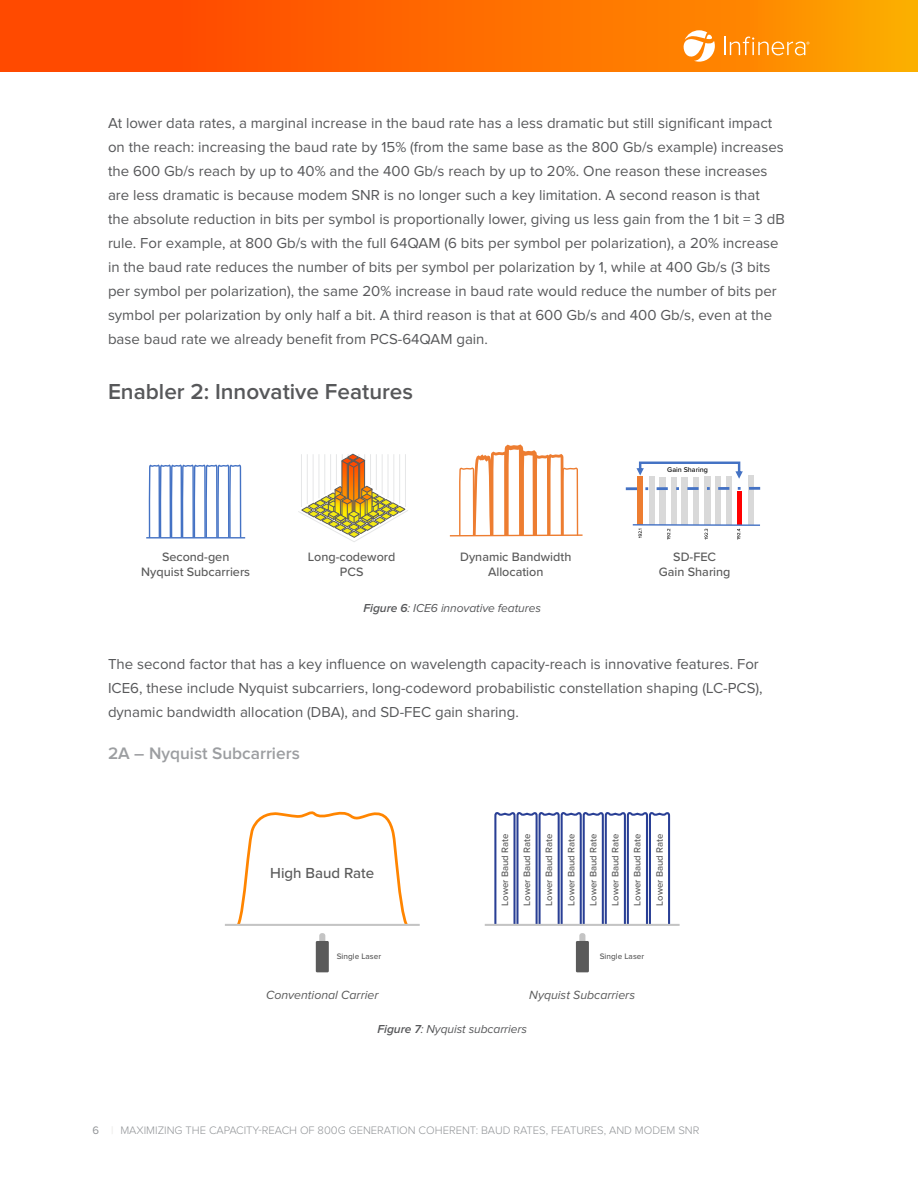
<style>
.page{position:relative;width:918px;height:1188px;background:#fff}
.page>*{position:absolute;margin:0;border:0;box-sizing:border-box;transform-origin:0 0}
.Body_Header{font:600 22.5px "Proxima Nova";color:#57585a}
.Body_SubHeader{font:600 17.25px "Proxima Nova";color:#9c9ea1}
.Body_Text{font:15px/24px "Proxima Nova";color:#57585a}
.t1{font:500 15px "Proxima Nova";color:#5a5a5a}
.t2{font:500 12.6px/15.1px "Proxima Nova";color:#5a5a5a;text-align:center}
.t3{font:italic 12.3px "Proxima Nova";color:#5a5a5a}
.Notation{font:italic 12px "Proxima Nova";letter-spacing:-.005em;color:#57585a}
.t4{font:300 11.25px "Proxima Nova";color:#919497}
.t5{font:500 9.6px "Proxima Nova";color:#5a5a5a}
.t6{font:500 8.25px "Proxima Nova";color:#5a5a5a}
.t7{font:500 7.2px "Proxima Nova";color:#000}
.s1{font-weight:600}
.s2{font-weight:400}
.s3{font-weight:400;color:#e7e6e4}
</style>
<div class="page">
<svg style="left:0;top:0;width:918px;height:72px;background:#fe6b00"></svg>
<svg style="left:682px;top:30px;width:33px;height:32px"></svg>
<svg style="left:724px;top:37px;width:85px;height:18px;background:#fea335"></svg>
<svg style="left:148px;top:464px;width:94px;height:75px"></svg>
<hr style="left:146px;top:537px;width:99px;height:1px;background:#4472c4">
<svg style="left:449px;top:444px;width:134px;height:93px"></svg>
<div style="left:637px;top:476px;width:6px;height:49px;background:#ed7d31"></div>
<div style="left:649px;top:476px;width:6px;height:49px;background:#d9d9d9"></div>
<div style="left:659px;top:477px;width:7px;height:48px;background:#d9d9d9"></div>
<div style="left:671px;top:477px;width:6px;height:48px;background:#d9d9d9"></div>
<div style="left:682px;top:477px;width:6px;height:48px;background:#d9d9d9"></div>
<div style="left:693px;top:477px;width:6px;height:48px;background:#d9d9d9"></div>
<div style="left:704px;top:476px;width:6px;height:49px;background:#d9d9d9"></div>
<div style="left:715px;top:476px;width:6px;height:49px;background:#d9d9d9"></div>
<div style="left:726px;top:476px;width:6px;height:49px;background:#d9d9d9"></div>
<div style="left:737px;top:492px;width:5px;height:33px;background:#f00"></div>
<div style="left:748px;top:476px;width:6px;height:49px;background:#d9d9d9"></div>
<svg style="left:625px;top:485px;width:136px;height:7px"></svg>
<svg style="left:636px;top:462px;width:107px;height:17px"></svg>
<svg style="left:638px;top:529px;width:4px;height:9px"></svg>
<svg style="left:667px;top:529px;width:4px;height:11px"></svg>
<svg style="left:705px;top:529px;width:3px;height:11px"></svg>
<svg style="left:737px;top:529px;width:4px;height:11px"></svg>
<hr style="left:633px;top:524px;width:127px;height:2px;background:#4472c4">
<svg style="left:298px;top:454px;width:110px;height:88px"></svg>
<div style="left:319px;top:933px;width:6px;height:12px;background:#c4c4c4;border-radius:3px"></div>
<svg style="left:237px;top:811px;width:171px;height:113px"></svg>
<div style="left:316px;top:941px;width:13px;height:31px;background:#5a5a5a"></div>
<div style="left:579px;top:933px;width:6px;height:12px;background:#c4c4c4;border-radius:3px"></div>
<div style="left:576px;top:941px;width:13px;height:31px;background:#5a5a5a"></div>
<svg style="left:494px;top:812px;width:177px;height:112px"></svg>
<hr style="left:485px;top:924px;width:195px;height:2px;background:#c4c4c4">
<hr style="left:225px;top:924px;width:195px;height:2px;background:#c4c4c4">
<p class="Body_Text" style="left:108px;top:111px;width:678px">At lower data rates, a marginal increase in the baud rate has a less dramatic but still significant impact on the reach: increasing the baud rate by 15% (from the same base as the 800 Gb/s example) increases the 600 Gb/s reach by up to 40% and the 400 Gb/s reach by up to 20%. One reason these increases are less dramatic is because modem SNR is no longer such a key limitation. A second reason is that<br>the absolute reduction in bits per symbol is proportionally lower, giving us less gain from the 1 bit = 3 dB rule. For example, at 800 Gb/s with the full 64QAM (6 bits per symbol per polarization), a 20% increase in the baud rate reduces the number of bits per symbol per polarization by 1, while at 400 Gb/s (3 bits per symbol per polarization), the same 20% increase in baud rate would reduce the number of bits per symbol per polarization by only half a bit. A third reason is that at 600 Gb/s and 400 Gb/s, even at the base baud rate we already benefit from PCS-64QAM gain.</p>
<p class="Body_Header" style="left:108px;top:381px;width:307px">Enabler 2: Innovative Features</p>
<p class="t7" style="left:667px;top:464px;width:42px">Gain Sharing</p>
<p class="t2" style="left:141px;top:549px;width:110px">Second-gen<br>Nyquist Subcarriers</p>
<p class="t2" style="left:308px;top:549px;width:89px">Long-codeword<br>PCS</p>
<p class="t2" style="left:460px;top:549px;width:113px">Dynamic Bandwidth<br>Allocation</p>
<p class="t2" style="left:659px;top:549px;width:73px">SD-FEC<br>Gain Sharing</p>
<p class="Notation" style="left:364px;top:603px;width:179px"><span class="s1">Figure 6</span>: ICE6 innovative features</p>
<p class="Body_Text" style="left:108px;top:653px;width:656px">The second factor that has a key influence on wavelength capacity-reach is innovative features. For<br>ICE6, these include Nyquist subcarriers, long-codeword probabilistic constellation shaping (LC-PCS), dynamic bandwidth allocation (DBA), and SD-FEC gain sharing.</p>
<p class="Body_SubHeader" style="left:108px;top:745px;width:193px">2A – Nyquist Subcarriers</p>
<p class="t1" style="left:270px;top:864px;width:105px">High Baud Rate</p>
<p class="t5" style="left:499px;top:906px;width:74px;rotate:-90deg">Lower Baud Rate</p>
<p class="t5" style="left:522px;top:906px;width:74px;rotate:-90deg">Lower Baud Rate</p>
<p class="t5" style="left:544px;top:906px;width:74px;rotate:-90deg">Lower Baud Rate</p>
<p class="t5" style="left:566px;top:906px;width:74px;rotate:-90deg">Lower Baud Rate</p>
<p class="t5" style="left:588px;top:906px;width:74px;rotate:-90deg">Lower Baud Rate</p>
<p class="t5" style="left:610px;top:906px;width:74px;rotate:-90deg">Lower Baud Rate</p>
<p class="t5" style="left:632px;top:906px;width:74px;rotate:-90deg">Lower Baud Rate</p>
<p class="t5" style="left:654px;top:906px;width:74px;rotate:-90deg">Lower Baud Rate</p>
<p class="t6" style="left:337px;top:951px;width:46px">Single Laser</p>
<p class="t6" style="left:600px;top:951px;width:46px">Single Laser</p>
<p class="t3" style="left:266px;top:988px;width:114px">Conventional Carrier</p>
<p class="t3" style="left:529px;top:988px;width:107px">Nyquist Subcarriers</p>
<p class="Notation" style="left:377px;top:1024px;width:151px"><span class="s1">Figure 7</span>: Nyquist subcarriers</p>
<p class="t4" style="left:93px;top:1126px;width:608px"><span class="s2">6</span> <span class="s3">|</span> MAXIMIZING THE CAPACITY-REACH OF 800G GENERATION COHERENT: BAUD RATES, FEATURES, AND MODEM SNR</p>
</div>
